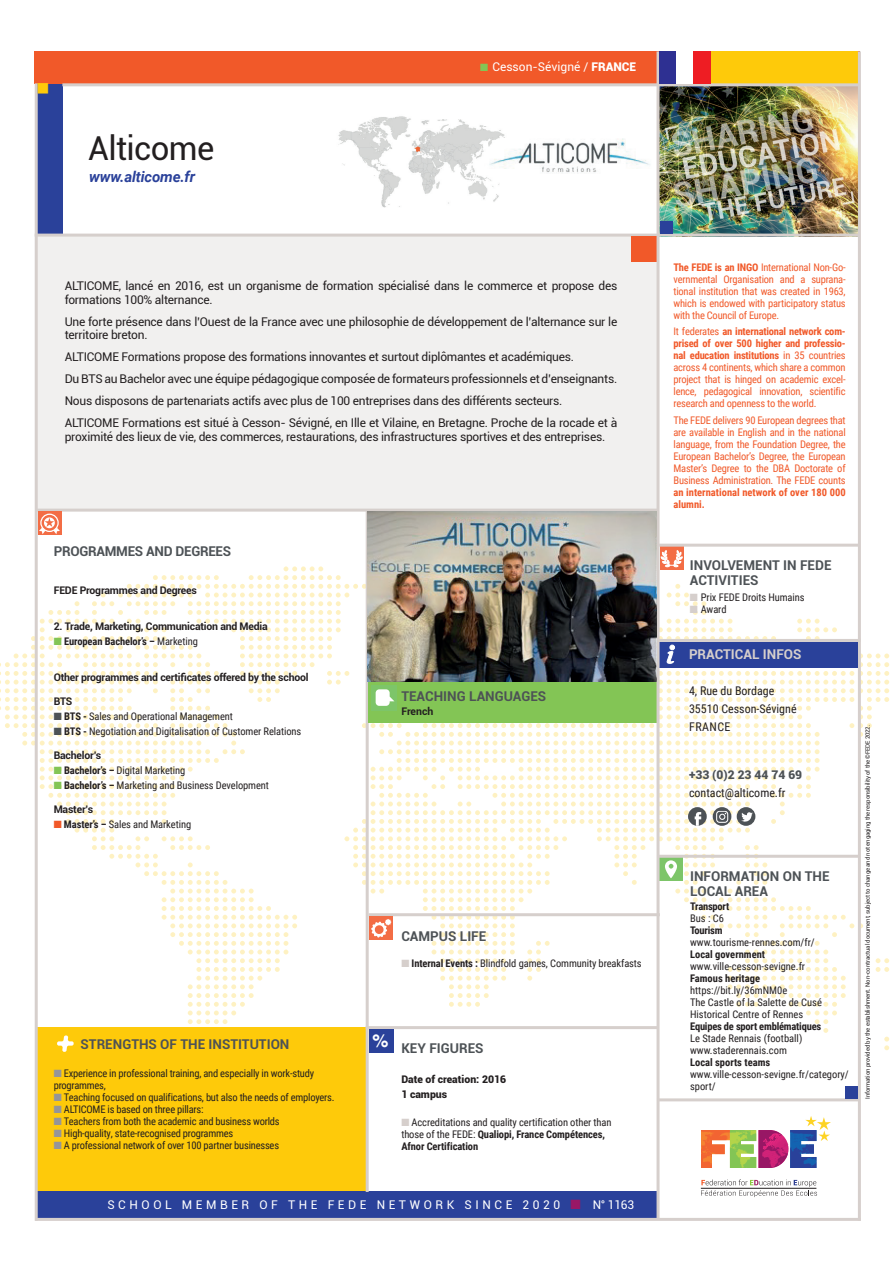
<style>
.page{position:relative;width:893px;height:1263px;background:#fff}
.page>*{position:absolute;margin:0;border:0;box-sizing:border-box;transform-origin:0 0}
.t1{font:33px "Roboto";letter-spacing:-.02em;color:#231f20}
.t2{font:700 18px "Helvetica";color:#fff}
.t3{font:italic 700 15px "Roboto";letter-spacing:-.01em;color:#2a419a}
.t4{font:15px "Zapf Dingbats ITC";color:#feca0a}
.t5{font:700 13.5px/15px "Roboto";color:#4d5256}
.t6{font:700 13.5px "Roboto";letter-spacing:-.02em;color:#4d5256}
.t7{font:700 13.5px "Roboto";color:#d6cfcc}
.t8{font:12px/22px "Roboto";letter-spacing:-.02em;color:#231f20}
.t9{font:12px/18px "Roboto Condensed";color:#231f20}
.t10{font:12px "Roboto";letter-spacing:.3em;color:#fff}
.t11{font:12px "Roboto";color:#fff}
.t12{font:900 12px "Roboto";color:#4d5256}
.t13{font:10.5px/12px "Roboto Condensed";letter-spacing:-.01em;color:#231f20}
.t14{font:10.5px/12px "Roboto Condensed";letter-spacing:-.02em;color:#f15929;text-align:justify}
.t15{font:700 10.5px "Roboto";letter-spacing:-.02em;color:#231f20}
.t16{font:700 10.5px "Roboto Condensed";letter-spacing:-.01em;color:#231f20}
.t17{font:700 10.5px/12px "Roboto Condensed";color:#f15929}
.t18{font:900 10.5px/14.1px "Roboto";color:#231f20}
.t19{font:6px "Roboto";letter-spacing:-.02em;color:#231f20}
.s1{color:#83c555}
.s2{font-weight:900}
.s3{font-weight:400}
.s4{color:#4d5256}
.s5{font-weight:700}
.s6{color:#f15929}
.s7{color:#959598}
.s8{color:#d6cfcc}
.s9{color:#991766}
</style>
<div class="page">
<svg style="left:701px;top:1116px;width:130px;height:52px"></svg>
<svg style="left:701px;top:1179px;width:116px;height:18px"></svg>
<hr style="left:701px;top:1188px;width:115px;height:1px;background:#211d1e">
<div style="left:35px;top:51px;width:27px;height:183px;background:#2a419a"></div>
<div style="left:35px;top:51px;width:825px;height:33px;background:#f15929"></div>
<div style="left:659px;top:51px;width:199px;height:33px;background:#feca0a"></div>
<div style="left:36px;top:1027px;width:332px;height:190px;background:#feca0a"></div>
<img style="left:659px;top:86px;width:199px;height:148px">
<div style="left:37px;top:1192px;width:620px;height:26px;background:#2a419a"></div>
<div style="left:36px;top:236px;width:623px;height:275px;background:#f1f0ef"></div>
<hr style="left:35px;top:83px;width:3px;height:1138px;background:#d6cfcc">
<hr style="left:366px;top:510px;width:3px;height:682px;background:#d6cfcc">
<hr style="left:35px;top:1218px;width:826px;height:3px;background:#d6cfcc">
<hr style="left:35px;top:234px;width:825px;height:3px;background:#d6cfcc">
<hr style="left:37px;top:509px;width:621px;height:3px;background:#d6cfcc">
<hr style="left:858px;top:51px;width:3px;height:1169px;background:#d6cfcc">
<svg style="left:38px;top:512px;width:24px;height:23px"></svg>
<div style="left:40px;top:514px;width:19px;height:18px;border:1px solid #fff;border-radius:50%"></div>
<svg style="left:39px;top:517px;width:21px;height:17px"></svg>
<hr style="left:657px;top:1098px;width:202px;height:3px;background:#d6cfcc">
<div style="left:845px;top:1086px;width:13px;height:12px;background:#2a419a"></div>
<div style="left:660px;top:221px;width:12px;height:13px;background:#2a419a"></div>
<div style="left:631px;top:237px;width:26px;height:25px;background:#f15929"></div>
<div style="left:660px;top:547px;width:23px;height:23px;background:#f36d45"></div>
<hr style="left:659px;top:544px;width:200px;height:3px;background:#d6cfcc">
<hr style="left:656px;top:51px;width:3px;height:1168px;background:#d6cfcc">
<hr style="left:62px;top:83px;width:798px;height:3px;background:#d6cfcc">
<div style="left:659px;top:51px;width:17px;height:32px;background:#2e3092"></div>
<div style="left:676px;top:51px;width:17px;height:32px;background:#fff"></div>
<div style="left:693px;top:51px;width:17px;height:32px;background:#ee1d23"></div>
<img style="left:368px;top:512px;width:288px;height:39px">
<img style="left:338px;top:116px;width:147px;height:92px">
<img style="left:485px;top:126px;width:165px;height:76px">
<svg style="left:0;top:551px;width:889px;height:534px"></svg>
<h3 class="t4" style="left:36px;top:94px;width:13px;rotate:-90deg">■</h3>
<h1 class="t1" style="left:88px;top:125px;width:128px">Alticome</h1>
<h3 class="t3" style="left:89px;top:167px;width:107px">www.alticome.fr</h3>
<p class="t11" style="left:480px;top:58px;width:157px"><span class="s1">■</span> Cesson-Sévigné / <span class="s2">FRANCE</span></p>
<p class="t8" style="left:65px;top:279px;width:554px;line-height:13.5px">ALTICOME, lancé en 2016, est un organisme de formation spécialisé dans le commerce et propose des formations 100% alternance.</p>
<p class="t8" style="left:65px;top:314px;width:554px;line-height:13.5px">Une forte présence dans l’Ouest de la France avec une philosophie de développement de l’alternance sur le territoire breton.</p>
<p class="t8" style="left:65px;top:346px;width:554px">ALTICOME Formations propose des formations innovantes et surtout diplômantes et académiques.<br>Du BTS au Bachelor avec une équipe pédagogique composée de formateurs professionnels et d’enseignants.<br>Nous disposons de partenariats actifs avec plus de 100 entreprises dans des différents secteurs.<br>ALTICOME Formations est situé à Cesson- Sévigné, en Ille et Vilaine, en Bretagne. Proche de la rocade et à</p>
<p class="t8" style="left:65px;top:425px;width:542px">proximité des lieux de vie, des commerces, restaurations, des infrastructures sportives et des entreprises.</p>
<p class="t6" style="left:54px;top:541px;width:179px">PROGRAMMES AND DEGREES</p>
<p class="t15" style="left:54px;top:582px;width:145px">FEDE Programmes and Degrees</p>
<p class="t15" style="left:54px;top:618px;width:216px">2. Trade, Marketing, Communication and Media</p>
<p class="t16" style="left:54px;top:633px;width:146px"><span class="s1">■</span> European Bachelor’s – <span class="s3">Marketing</span></p>
<p class="t15" style="left:54px;top:669px;width:256px">Other programmes and certificates offered by the school</p>
<p class="t15" style="left:54px;top:693px;width:20px">BTS</p>
<p class="t13" style="left:54px;top:709px;width:181px"><span class="s4">■</span> <span class="s5">BTS -</span> Sales and Operational Management</p>
<p class="t13" style="left:54px;top:724px;width:249px"><span class="s4">■</span> <span class="s5">BTS -</span> Negotiation and Digitalisation of Customer Relations</p>
<p class="t15" style="left:54px;top:747px;width:49px">Bachelor’s</p>
<p class="t13" style="left:54px;top:763px;width:133px"><span class="s1">■</span> <span class="s5">Bachelor’s –</span> Digital Marketing</p>
<p class="t13" style="left:54px;top:778px;width:217px"><span class="s1">■</span> <span class="s5">Bachelor’s –</span> Marketing and Business Development</p>
<p class="t15" style="left:54px;top:801px;width:41px">Master’s</p>
<p class="t13" style="left:54px;top:817px;width:139px"><span class="s6">■</span> <span class="s5">Master’s –</span> Sales and Marketing</p>
<p class="t5" style="left:401px;top:688px;width:146px">TEACHING LANGUAGES</p>
<p class="t15" style="left:401px;top:704px;width:34px">French</p>
<p class="t5" style="left:81px;top:1036px;width:210px">STRENGTHS OF THE INSTITUTION</p>
<p class="t13" style="left:54px;top:1067px;width:262px"><span class="s7">■</span> Experience in professional training, and especially in work-study programmes,</p>
<p class="t13" style="left:54px;top:1091px;width:282px"><span class="s7">■</span> Teaching focused on qualifications, but also the needs of employers.</p>
<p class="t13" style="left:54px;top:1103px;width:151px"><span class="s7">■</span> ALTICOME is based on three pillars:</p>
<p class="t13" style="left:54px;top:1115px;width:228px"><span class="s7">■</span> Teachers from both the academic and business worlds</p>
<p class="t13" style="left:54px;top:1127px;width:181px"><span class="s7">■</span> High-quality, state-recognised programmes</p>
<p class="t13" style="left:54px;top:1139px;width:227px"><span class="s7">■</span> A professional network of over 100 partner businesses</p>
<p class="t5" style="left:401px;top:928px;width:86px">CAMPUS LIFE</p>
<p class="t13" style="left:401px;top:956px;width:242px"><span class="s8">■</span> <span class="s5">Internal Events :</span> Blindfold games, Community breakfasts</p>
<h2 class="t2" style="left:372px;top:1029px;width:18px">%</h2>
<p class="t5" style="left:401px;top:1040px;width:84px">KEY FIGURES</p>
<p class="t18" style="left:401px;top:1072px;width:106px">Date of creation: 2016<br>1 campus</p>
<p class="t13" style="left:401px;top:1116px;width:212px"><span class="s8">■</span> Accreditations and quality certification other than those of the FEDE: <span class="s5">Qualiopi, France Compétences,<br>Afnor Certification</span></p>
<p class="t10" style="left:107px;top:1196px;width:528px">SCHOOL MEMBER OF THE FEDE NETWORK SINCE 2020 <span class="s9">■</span> N° 1163</p>
<p class="t14" style="left:673px;top:260px;width:174px"><span class="s5">The FEDE is an INGO</span> International Non-Go&shy;vernmental Organisation and a suprana&shy;tional institution that was created in 1963, which is endowed with participatory status with the Council of Europe.</p>
<p class="t14" style="left:673px;top:325px;width:174px">It federates <span class="s5">an international network com&shy;prised of over 500 higher and professio&shy;nal education institutions</span> in 35 countries across 4 continents, which share a common project that is hinged on academic excel&shy;lence, pedagogical innovation, scientific research and openness to the world.</p>
<p class="t14" style="left:673px;top:413px;width:174px">The FEDE delivers 90 European degrees that are available in English and in the national language, from the Foundation Degree, the European Bachelor’s Degree, the European Master’s Degree to the DBA Doctorate of Business Administration. The FEDE counts</p>
<p class="t17" style="left:673px;top:485px;width:174px">an international network of over 180 000 alumni.</p>
<p class="t5" style="left:690px;top:557px;width:143px">INVOLVEMENT IN FEDE<br>ACTIVITIES</p>
<p class="t13" style="left:690px;top:591px;width:116px"><span class="s8">■</span> Prix FEDE Droits Humains</p>
<p class="t13" style="left:690px;top:603px;width:38px"><span class="s8">■</span> Award</p>
<p class="t7" style="left:689px;top:645px;width:114px">PRACTICAL INFOS</p>
<p class="t9" style="left:689px;top:681px;width:109px">4, Rue du Bordage<br>35510 Cesson-Sévigné<br>FRANCE</p>
<p class="t12" style="left:689px;top:766px;width:115px">+33 (0)2 23 44 74 69</p>
<p class="t9" style="left:689px;top:783px;width:98px">contact@alticome.fr</p>
<p class="t5" style="left:690px;top:868px;width:141px">INFORMATION ON THE<br>LOCAL AREA</p>
<p class="t16" style="left:690px;top:899px;width:41px">Transport</p>
<p class="t13" style="left:690px;top:912px;width:35px">Bus : C6</p>
<p class="t16" style="left:690px;top:923px;width:34px">Tourism</p>
<p class="t13" style="left:690px;top:936px;width:126px">www.tourisme-rennes.com/fr/</p>
<p class="t16" style="left:690px;top:947px;width:77px">Local government</p>
<p class="t13" style="left:690px;top:960px;width:117px">www.ville-cesson-sevigne.fr</p>
<p class="t16" style="left:690px;top:971px;width:71px">Famous heritage</p>
<p class="t13" style="left:690px;top:984px;width:133px">https://bit.ly/36mNM0e<br>The Castle of la Salette de Cusé<br>Historical Centre of Rennes</p>
<p class="t16" style="left:690px;top:1019px;width:133px">Equipes de sport emblématiques</p>
<p class="t13" style="left:690px;top:1032px;width:114px">Le Stade Rennais (football) www.staderennais.com</p>
<p class="t16" style="left:690px;top:1055px;width:82px">Local sports teams</p>
<p class="t13" style="left:690px;top:1068px;width:160px">www.ville-cesson-sevigne.fr/category/ sport/</p>
<p class="t19" style="left:863px;top:1099px;width:376px;rotate:-90deg">Information provided by the establishment. Non-contractual document, subject to change and not engaging the responsibility of the ©FEDE 2022.</p>
</div>
